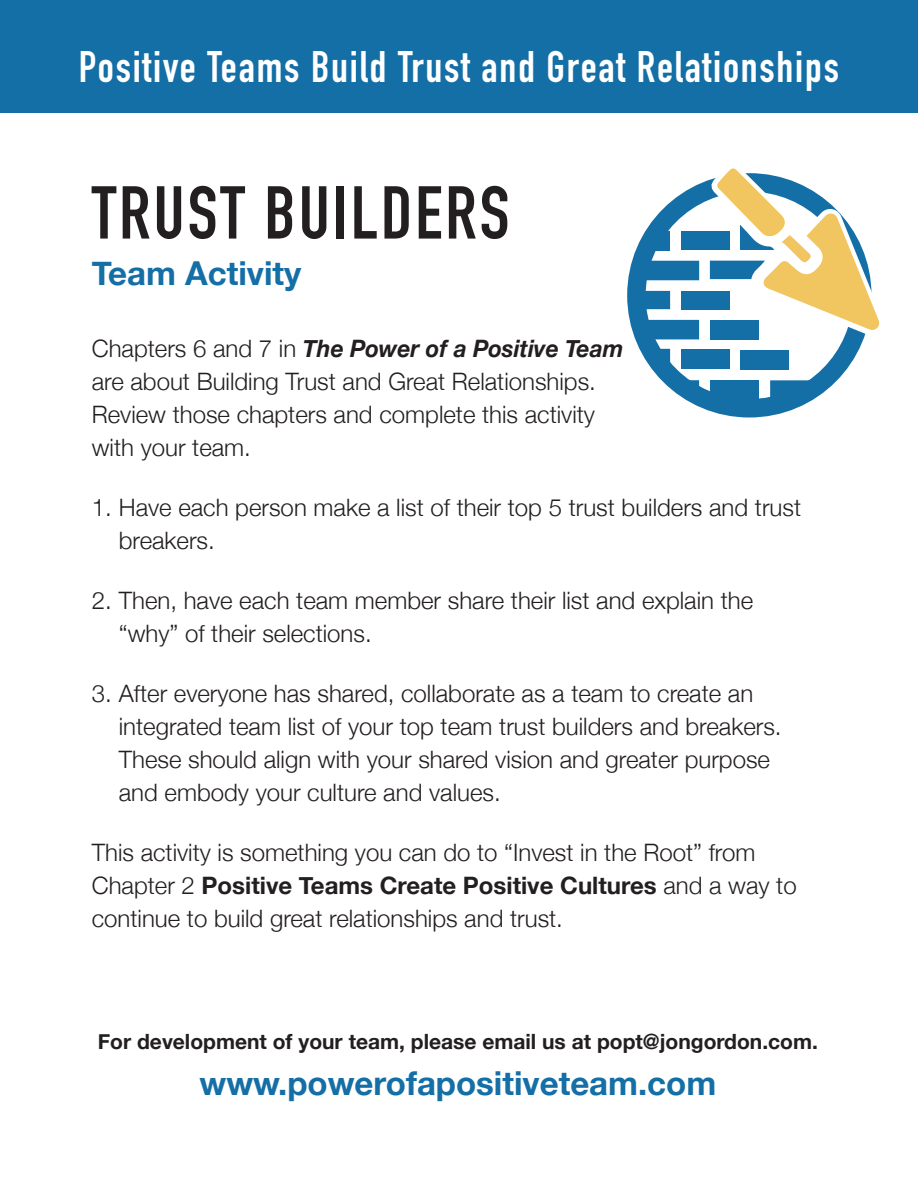
<style>
.page{position:relative;width:918px;height:1188px;background:#fff}
.page>*{position:absolute;margin:0;border:0;box-sizing:border-box;transform-origin:0 0}
.New_Headline{font:700 73.5px "DIN Condensed";letter-spacing:.04em;color:#231f20}
.New_Headline-2{font:700 43.5px "DIN Condensed";letter-spacing:.04em;color:#fff}
.t1{font:700 33px "Helvetica Neue";color:#146fa6}
.t2{font:300 24px/33px "Helvetica Neue";color:#231f20}
.t3{font:700 21px "Helvetica Neue";color:#231f20}
.s1{font-weight:700;font-style:italic}
.s2{font-weight:700}
</style>
<div class="page">
<div style="left:0;top:0;width:918px;height:112px;background:#146fa6"></div>
<svg style="left:636px;top:182px;width:226px;height:226px"></svg>
<div style="left:627px;top:173px;width:245px;height:245px;border:18px solid #146fa6;border-radius:50%"></div>
<div style="left:740px;top:350px;width:48px;height:20px;background:#146fa6"></div>
<svg style="left:684px;top:380px;width:15px;height:20px"></svg>
<div style="left:710px;top:380px;width:48px;height:20px;background:#146fa6"></div>
<svg style="left:770px;top:380px;width:49px;height:20px"></svg>
<svg style="left:634px;top:168px;width:246px;height:200px"></svg>
<p class="New_Headline-2" style="left:79px;top:37px;width:762px">Positive Teams Build Trust and Great Relationships</p>
<p class="New_Headline" style="left:92px;top:163px;width:419px">TRUST BUILDERS</p>
<p class="t1" style="left:92px;top:253px;width:211px">Team Activity</p>
<p class="t2" style="left:92px;top:331px;width:533px">Chapters 6 and 7 in <span class="s1">The Power of a Positive Team </span>are about Building Trust and Great Relationships.<br>Review those chapters and complete this activity with your team.</p>
<p class="t2" style="left:119px;top:490px;width:684px;text-indent:-27px">1. Have each person make a list of their top 5 trust builders and trust breakers.</p>
<p class="t2" style="left:119px;top:583px;width:636px;text-indent:-27px">2. Then, have each team member share their list and explain the “why” of their selections.</p>
<p class="t2" style="left:119px;top:676px;width:664px;text-indent:-27px">3. After everyone has shared, collaborate as a team to create an integrated team list of your top team trust builders and breakers.<br>These should align with your shared vision and greater purpose and embody your culture and values.</p>
<p class="t2" style="left:92px;top:835px;width:706px">This activity is something you can do to “Invest in the Root” from<br>Chapter 2 <span class="s2">Positive Teams Create Positive Cultures</span> and a way to continue to build great relationships and trust.</p>
<p class="t3" style="left:98px;top:1028px;width:722px">For development of your team, please email us at popt@jongordon.com.</p>
<p class="t1" style="left:200px;top:1063px;width:518px">www.powerofapositiveteam.com</p>
</div>
